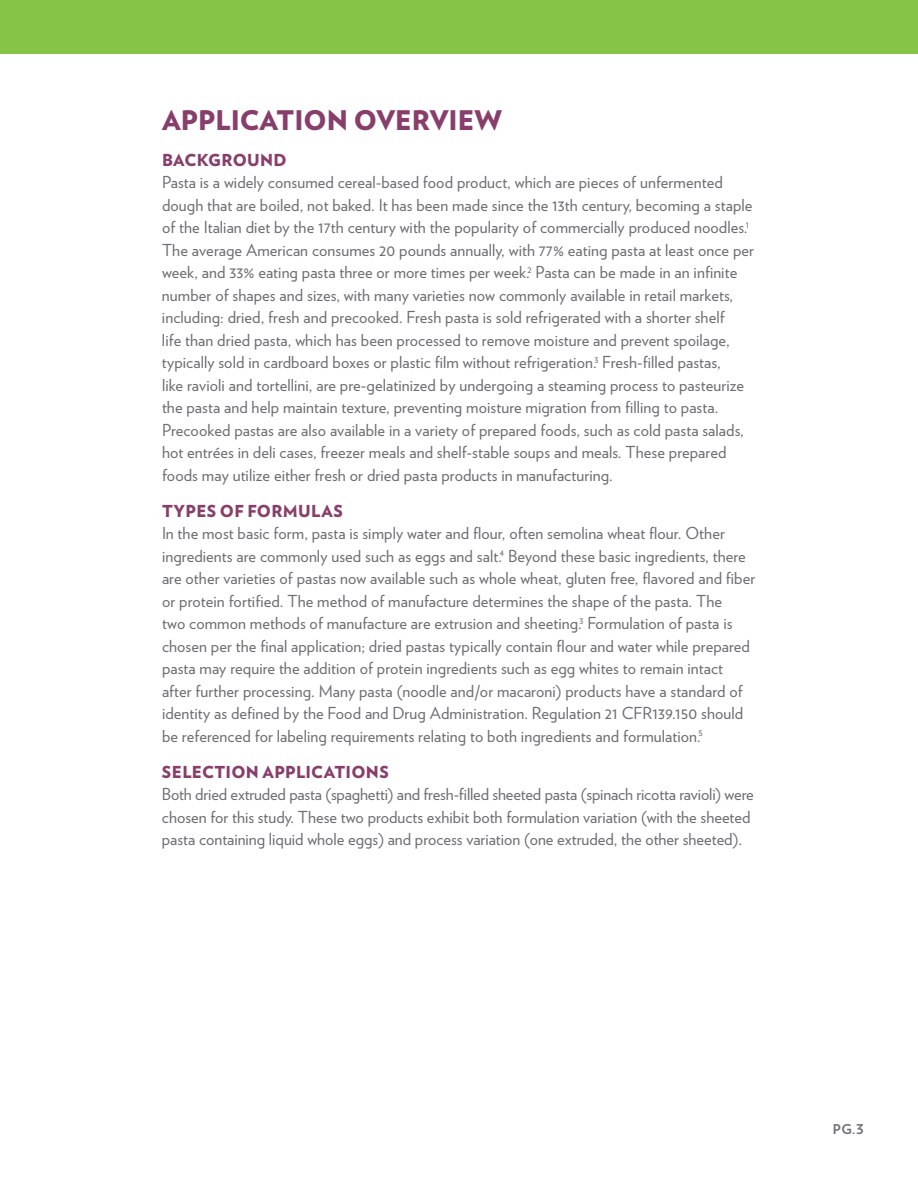
<style>
.page{position:relative;width:918px;height:1188px;background:#fff}
.page>*{position:absolute;margin:0;border:0;box-sizing:border-box;transform-origin:0 0}
.t1{font:900 27px "Verlag";color:#883e6b}
.t2{font:16.5px/22.5px "Verlag";letter-spacing:.005em;color:#6d6e71}
.t3{font:900 16.5px "Verlag";letter-spacing:.02em;color:#883e6b}
.t4{font:700 13.5px "Verlag";color:#6d6e71}
</style>
<div class="page">
<div style="left:0;top:0;width:918px;height:54px;background:#85c446"></div>
<h1 class="t1" style="left:162px;top:98px;width:341px">APPLICATION OVERVIEW</h1>
<p class="t3" style="left:162px;top:146px;width:126px">BACKGROUND</p>
<p class="t2" style="left:162px;top:170px;width:594px">Pasta is a widely consumed cereal-based food product, which are pieces of unfermented dough that are boiled, not baked. It has been made since the 13th century, becoming a staple of the Italian diet by the 17th century with the popularity of commercially produced noodles.<sup>1<br></sup>The average American consumes 20 pounds annually, with 77% eating pasta at least once per week, and 33% eating pasta three or more times per week.<sup>2</sup> Pasta can be made in an infinite number of shapes and sizes, with many varieties now commonly available in retail markets, including: dried, fresh and precooked. Fresh pasta is sold refrigerated with a shorter shelf<br>life than dried pasta, which has been processed to remove moisture and prevent spoilage, typically sold in cardboard boxes or plastic film without refrigeration.<sup>3</sup> Fresh-filled pastas,<br>like ravioli and tortellini, are pre-gelatinized by undergoing a steaming process to pasteurize the pasta and help maintain texture, preventing moisture migration from filling to pasta.<br>Precooked pastas are also available in a variety of prepared foods, such as cold pasta salads, hot entrées in deli cases, freezer meals and shelf-stable soups and meals. These prepared foods may utilize either fresh or dried pasta products in manufacturing.</p>
<p class="t3" style="left:162px;top:497px;width:183px">TYPES OF FORMULAS</p>
<p class="t2" style="left:162px;top:521px;width:595px">In the most basic form, pasta is simply water and flour, often semolina wheat flour. Other ingredients are commonly used such as eggs and salt.<sup>4</sup> Beyond these basic ingredients, there are other varieties of pastas now available such as whole wheat, gluten free, flavored and fiber or protein fortified. The method of manufacture determines the shape of the pasta. The<br>two common methods of manufacture are extrusion and sheeting.<sup>3</sup> Formulation of pasta is chosen per the final application; dried pastas typically contain flour and water while prepared pasta may require the addition of protein ingredients such as egg whites to remain intact after further processing. Many pasta (noodle and/or macaroni) products have a standard of identity as defined by the Food and Drug Administration. Regulation 21 CFR139.150 should be referenced for labeling requirements relating to both ingredients and formulation.<sup>5</sup></p>
<p class="t3" style="left:162px;top:758px;width:228px">SELECTION APPLICATIONS</p>
<p class="t2" style="left:162px;top:782px;width:593px">Both dried extruded pasta (spaghetti) and fresh-filled sheeted pasta (spinach ricotta ravioli) were chosen for this study. These two products exhibit both formulation variation (with the sheeted pasta containing liquid whole eggs) and process variation (one extruded, the other sheeted).</p>
<p class="t4" style="left:833px;top:1119px;width:33px">PG.3</p>
</div>
